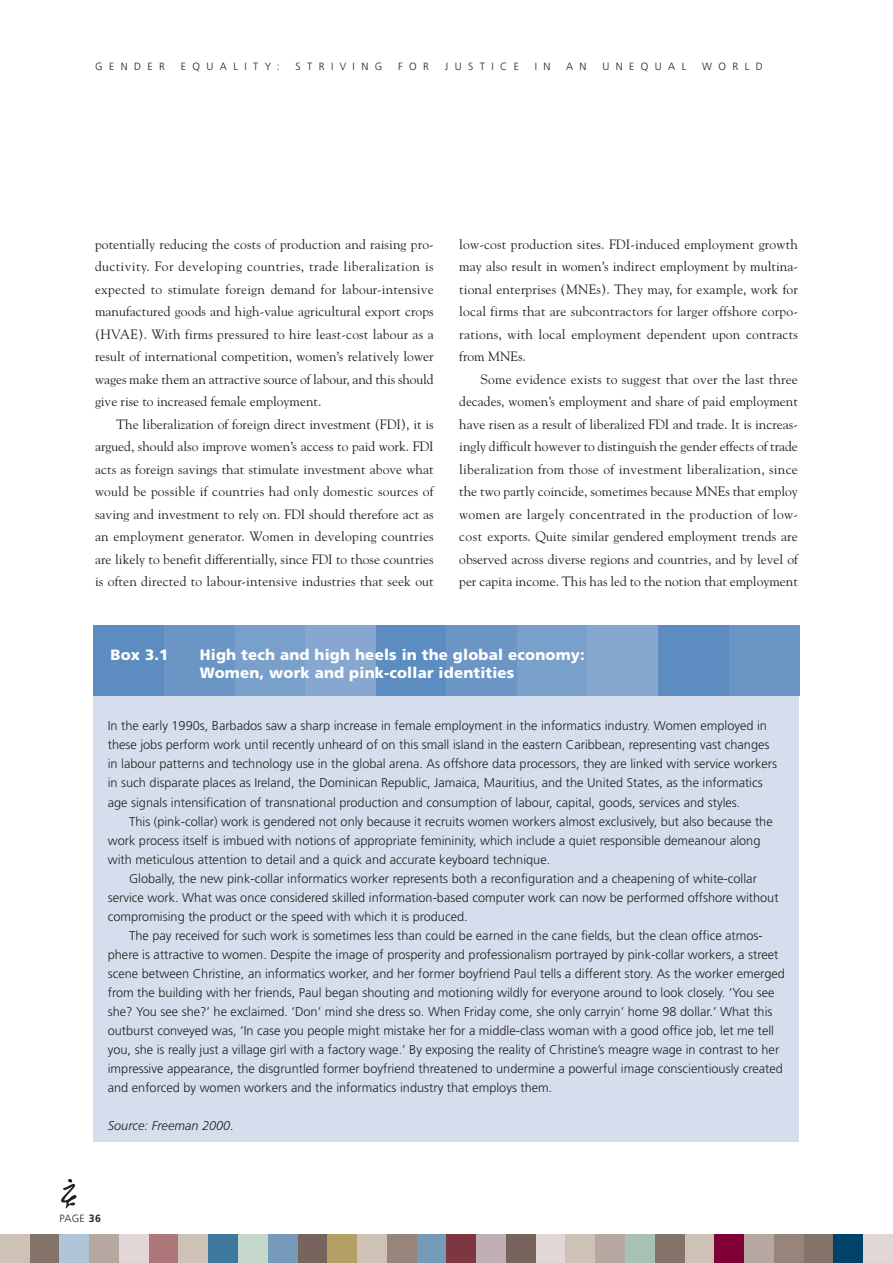
<style>
.page{position:relative;width:893px;height:1263px;background:#fff}
.page>*{position:absolute;margin:0;border:0;box-sizing:border-box;transform-origin:0 0}
.t1{font:900 15px/18px "Frutiger";letter-spacing:.01em;color:#fff}
.t2{font:13.5px/22.5px "Goudy";color:#231f1f;text-align:justify}
.t3{font:300 12.75px/19px "Frutiger";color:#231f1f}
.t4{font:italic 300 12.75px "Frutiger";color:#231f1f}
.t5{font:300 10.5px "Frutiger";letter-spacing:.61em;color:#231f1f}
.s1{font-weight:700}
</style>
<div class="page">
<div style="left:595px;top:1234px;width:30px;height:29px;background:#b6a7a0"></div>
<div style="left:625px;top:1234px;width:30px;height:29px;background:#a7c2b3"></div>
<div style="left:655px;top:1234px;width:30px;height:29px;background:#847369"></div>
<div style="left:685px;top:1234px;width:29px;height:29px;background:#cec1b6"></div>
<div style="left:714px;top:1234px;width:30px;height:29px;background:#7e0037"></div>
<div style="left:744px;top:1234px;width:30px;height:29px;background:#b6a7a0"></div>
<div style="left:774px;top:1234px;width:30px;height:29px;background:#97857c"></div>
<div style="left:804px;top:1234px;width:29px;height:29px;background:#847369"></div>
<div style="left:833px;top:1234px;width:30px;height:29px;background:#00426a"></div>
<div style="left:863px;top:1234px;width:29px;height:29px;background:#e2d6d7"></div>
<div style="left:0;top:1234px;width:30px;height:29px;background:#cec1b6"></div>
<div style="left:30px;top:1234px;width:30px;height:29px;background:#847369"></div>
<div style="left:60px;top:1234px;width:29px;height:29px;background:#b1c5d8"></div>
<div style="left:89px;top:1234px;width:30px;height:29px;background:#b6a7a0"></div>
<div style="left:119px;top:1234px;width:30px;height:29px;background:#e2d6d7"></div>
<div style="left:149px;top:1234px;width:30px;height:29px;background:#ad7779"></div>
<div style="left:179px;top:1234px;width:29px;height:29px;background:#cec1b6"></div>
<div style="left:208px;top:1234px;width:30px;height:29px;background:#3e789c"></div>
<div style="left:238px;top:1234px;width:30px;height:29px;background:#c4d7ca"></div>
<div style="left:268px;top:1234px;width:30px;height:29px;background:#769bba"></div>
<div style="left:298px;top:1234px;width:29px;height:29px;background:#76645d"></div>
<div style="left:327px;top:1234px;width:30px;height:29px;background:#b49f64"></div>
<div style="left:357px;top:1234px;width:30px;height:29px;background:#cec1b6"></div>
<div style="left:387px;top:1234px;width:30px;height:29px;background:#97857c"></div>
<div style="left:417px;top:1234px;width:29px;height:29px;background:#769bba"></div>
<div style="left:446px;top:1234px;width:30px;height:29px;background:#7e3640"></div>
<div style="left:476px;top:1234px;width:30px;height:29px;background:#c0afb4"></div>
<div style="left:506px;top:1234px;width:30px;height:29px;background:#76645d"></div>
<div style="left:536px;top:1234px;width:30px;height:29px;background:#e2d6d7"></div>
<div style="left:566px;top:1234px;width:29px;height:29px;background:#cec1b6"></div>
<svg style="left:61px;top:1179px;width:16px;height:29px"></svg>
<div style="left:94px;top:626px;width:705px;height:516px;background:#d6deee"></div>
<div style="left:94px;top:626px;width:70px;height:70px;background:#5d8dc0"></div>
<div style="left:164px;top:626px;width:71px;height:70px;background:#6b95c5"></div>
<div style="left:235px;top:626px;width:70px;height:70px;background:#799fcb"></div>
<div style="left:305px;top:626px;width:71px;height:70px;background:#87a7d0"></div>
<div style="left:376px;top:626px;width:70px;height:70px;background:#5d8dc0"></div>
<div style="left:446px;top:626px;width:71px;height:70px;background:#6b95c5"></div>
<div style="left:517px;top:626px;width:71px;height:70px;background:#799fcb"></div>
<div style="left:588px;top:626px;width:70px;height:70px;background:#87a7d0"></div>
<div style="left:658px;top:626px;width:71px;height:70px;background:#5d8dc0"></div>
<div style="left:729px;top:626px;width:70px;height:70px;background:#6b95c5"></div>
<p class="t5" style="left:95px;top:62px;width:72px">GENDER</p>
<p class="t5" style="left:181px;top:62px;width:100px">EQUALITY:</p>
<p class="t5" style="left:295px;top:62px;width:88px">STRIVING</p>
<p class="t5" style="left:398px;top:62px;width:32px">FOR</p>
<p class="t5" style="left:445px;top:62px;width:76px">JUSTICE</p>
<p class="t5" style="left:535px;top:62px;width:17px">I N</p>
<p class="t5" style="left:566px;top:62px;width:22px">A N</p>
<p class="t5" style="left:602px;top:62px;width:86px">UNEQUAL</p>
<p class="t5" style="left:702px;top:62px;width:62px">WORLD</p>
<p class="t2" style="left:95px;top:234px;width:340px">potentially reducing the costs of production and raising pro&shy;ductivity. For developing countries, trade liberalization is expected to stimulate foreign demand for labour-intensive manufactured goods and high-value agricultural export crops (HVAE). With firms pressured to hire least-cost labour as a result of international competition, women’s relatively lower wages make them an attractive source of labour, and this should give rise to increased female employment.</p>
<p class="t2" style="left:95px;top:414px;width:340px;text-indent:21px">The liberalization of foreign direct investment (FDI), it is argued, should also improve women’s access to paid work. FDI acts as foreign savings that stimulate investment above what would be possible if countries had only domestic sources of saving and investment to rely on. FDI should therefore act as an employment generator. Women in developing countries are likely to benefit differentially, since FDI to those countries is often directed to labour-intensive industries that seek out</p>
<p class="t2" style="left:459px;top:234px;width:340px">low-cost production sites. FDI-induced employment growth may also result in women’s indirect employment by multina&shy;tional enterprises (MNEs). They may, for example, work for local firms that are subcontractors for larger offshore corpo&shy;rations, with local employment dependent upon contracts from MNEs.</p>
<p class="t2" style="left:459px;top:369px;width:340px;text-indent:21px">Some evidence exists to suggest that over the last three decades, women’s employment and share of paid employment have risen as a result of liberalized FDI and trade. It is increas&shy;ingly difficult however to distinguish the gender effects of trade liberalization from those of investment liberalization, since the two partly coincide, sometimes because MNEs that employ women are largely concentrated in the production of low&shy;cost exports. Quite similar gendered employment trends are observed across diverse regions and countries, and by level of per capita income. This has led to the notion that employment</p>
<p class="t1" style="left:111px;top:647px;width:59px">Box 3.1</p>
<p class="t1" style="left:200px;top:647px;width:386px">High tech and high heels in the global economy:<br>Women, work and pink-collar identities</p>
<p class="t3" style="left:108px;top:717px;width:671px">In the early 1990s, Barbados saw a sharp increase in female employment in the informatics industry. Women employed in these jobs perform work until recently unheard of on this small island in the eastern Caribbean, representing vast changes in labour patterns and technology use in the global arena. As offshore data processors, they are linked with service workers in such disparate places as Ireland, the Dominican Republic, Jamaica, Mauritius, and the United States, as the informatics age signals intensification of transnational production and consumption of labour, capital, goods, services and styles.</p>
<p class="t3" style="left:108px;top:812px;width:666px;text-indent:21px">This (pink-collar) work is gendered not only because it recruits women workers almost exclusively, but also because the work process itself is imbued with notions of appropriate femininity, which include a quiet responsible demeanour along with meticulous attention to detail and a quick and accurate keyboard technique.</p>
<p class="t3" style="left:108px;top:870px;width:672px;text-indent:21px">Globally, the new pink-collar informatics worker represents both a reconfiguration and a cheapening of white-collar service work. What was once considered skilled information-based computer work can now be performed offshore without compromising the product or the speed with which it is produced.</p>
<p class="t3" style="left:108px;top:927px;width:679px;text-indent:21px">The pay received for such work is sometimes less than could be earned in the cane fields, but the clean office atmos&shy;phere is attractive to women. Despite the image of prosperity and professionalism portrayed by pink-collar workers, a street scene between Christine, an informatics worker, and her former boyfriend Paul tells a different story. As the worker emerged from the building with her friends, Paul began shouting and motioning wildly for everyone around to look closely. ‘You see she? You see she?’ he exclaimed. ‘Don’ mind she dress so. When Friday come, she only carryin’ home 98 dollar.’ What this outburst conveyed was, ‘In case you people might mistake her for a middle-class woman with a good office job, let me tell you, she is really just a village girl with a factory wage.’ By exposing the reality of Christine’s meagre wage in contrast to her impressive appearance, the disgruntled former boyfriend threatened to undermine a powerful image conscientiously created and enforced by women workers and the informatics industry that employs them.</p>
<p class="t4" style="left:108px;top:1121px;width:128px">Source: Freeman 2000.</p>
<p class="t5" style="left:60px;top:1214px;width:43px">PAGE <span class="s1">36</span></p>
</div>
